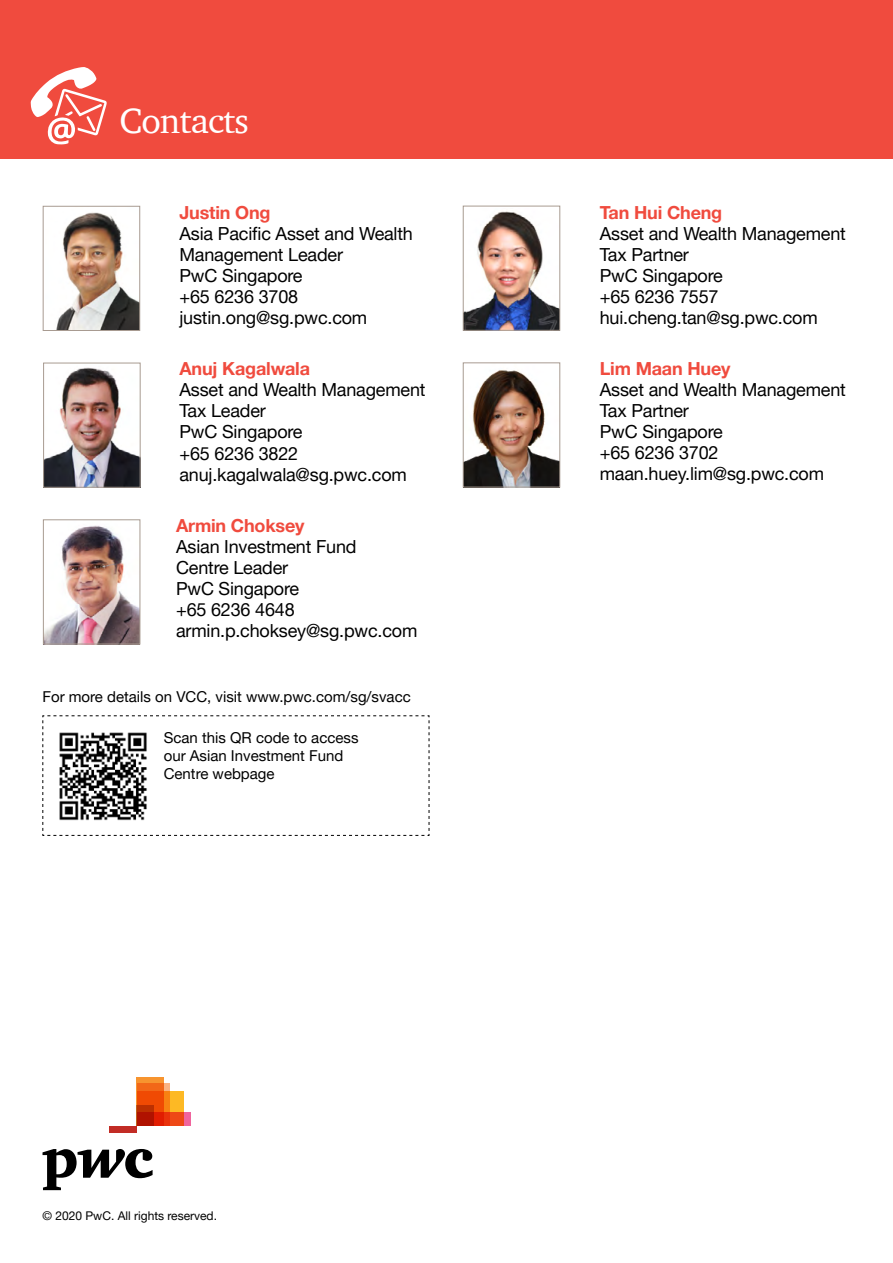
<style>
.page{position:relative;width:893px;height:1263px;background:#fff}
.page>*{position:absolute;margin:0;border:0;box-sizing:border-box;transform-origin:0 0}
.t1{font:36px "ITC Charter Com";letter-spacing:-.025em;color:#fff}
.t2{font:18px/21px "Helvetica Neue LT Pro";letter-spacing:-.01em;color:#000}
.t3{font:700 18px "Helvetica Neue LT Pro";letter-spacing:-.01em;color:#f04b3e}
.t4{font:15px/18px "Helvetica Neue LT Pro";color:#000}
.t5{font:12px "Helvetica Neue LT Pro";color:#000}
</style>
<div class="page">
<img style="left:465px;top:211px;width:93px;height:118px">
<div style="left:463px;top:206px;width:97px;height:125px;border:1px solid #a89b91"></div>
<img style="left:45px;top:525px;width:93px;height:117px">
<div style="left:43px;top:519px;width:97px;height:125px;border:1px solid #a89b91"></div>
<svg style="left:42px;top:715px;width:388px;height:121px"></svg>
<img style="left:56px;top:212px;width:82px;height:117px">
<div style="left:43px;top:206px;width:97px;height:125px;border:1px solid #a89b91"></div>
<img style="left:45px;top:367px;width:94px;height:119px">
<div style="left:43px;top:363px;width:98px;height:125px;border:1px solid #a89b91"></div>
<img style="left:465px;top:370px;width:93px;height:115px">
<div style="left:463px;top:362px;width:97px;height:125px;border:1px solid #a89b91"></div>
<svg style="left:43px;top:1149px;width:110px;height:41px"></svg>
<svg style="left:183px;top:1112px;width:7px;height:14px"></svg>
<div style="left:137px;top:1083px;width:33px;height:43px;background:#fab383"></div>
<svg style="left:137px;top:1078px;width:27px;height:13px"></svg>
<svg style="left:137px;top:1091px;width:46px;height:35px"></svg>
<svg style="left:137px;top:1105px;width:17px;height:21px"></svg>
<div style="left:109px;top:1126px;width:28px;height:7px;background:#c22c25"></div>
<div style="left:0;top:0;width:893px;height:159px;background:#f04b3e"></div>
<svg style="left:30px;top:67px;width:77px;height:78px"></svg>
<h1 class="t1" style="left:120px;top:98px;width:131px">Contacts</h1>
<p class="t3" style="left:179px;top:201px;width:93px">Justin Ong</p>
<p class="t2" style="left:179px;top:222px;width:235px">Asia Pacific Asset and Wealth<br>Management Leader<br>PwC Singapore<br>+65 6236 3708 justin.ong@sg.pwc.com</p>
<p class="t3" style="left:179px;top:358px;width:132px">Anuj Kagalwala</p>
<p class="t2" style="left:179px;top:379px;width:248px">Asset and Wealth Management<br>Tax Leader<br>PwC Singapore<br>+65 6236 3822 anuj.kagalwala@sg.pwc.com</p>
<p class="t3" style="left:176px;top:515px;width:130px">Armin Choksey</p>
<p class="t2" style="left:176px;top:536px;width:243px">Asian Investment Fund<br>Centre Leader<br>PwC Singapore<br>+65 6236 4648 armin.p.choksey@sg.pwc.com</p>
<p class="t4" style="left:42px;top:687px;width:370px">For more details on VCC, visit www.pwc.com/sg/svacc</p>
<p class="t4" style="left:164px;top:728px;width:196px">Scan this QR code to access our Asian Investment Fund<br>Centre webpage</p>
<p class="t5" style="left:43px;top:1208px;width:176px">© 2020 PwC. All rights reserved.</p>
<p class="t3" style="left:600px;top:201px;width:124px">Tan Hui Cheng</p>
<p class="t2" style="left:600px;top:222px;width:248px">Asset and Wealth Management<br>Tax Partner<br>PwC Singapore<br>+65 6236 7557 hui.cheng.tan@sg.pwc.com</p>
<p class="t3" style="left:600px;top:358px;width:132px">Lim Maan Huey</p>
<p class="t2" style="left:600px;top:379px;width:248px">Asset and Wealth Management<br>Tax Partner<br>PwC Singapore<br>+65 6236 3702 maan.huey.lim@sg.pwc.com</p>
</div>
